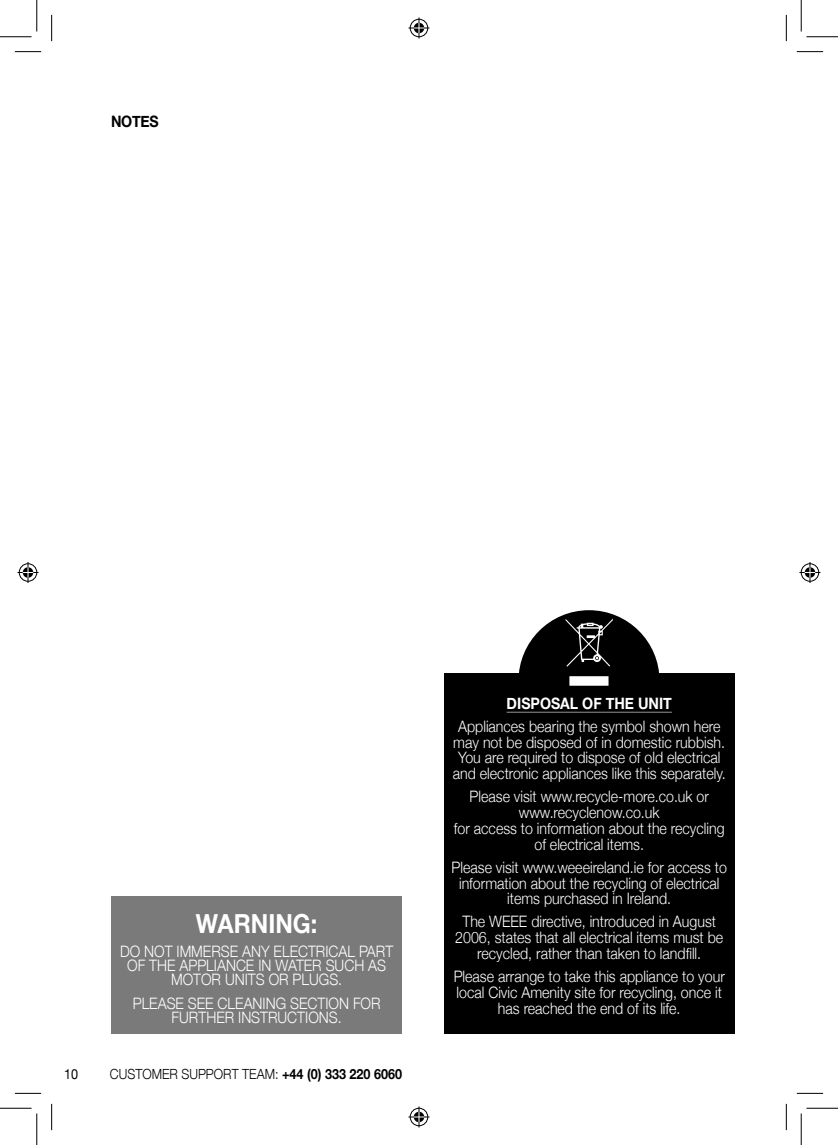
<style>
.page{position:relative;width:838px;height:1145px;background:#fff}
.page>*{position:absolute;margin:0;border:0;box-sizing:border-box;transform-origin:0 0}
.t1{font:700 26.25px "Helvetica Neue";color:#fff;scale:.9 1}
._90{font:300 15.75px/15.8px "Helvetica Neue";color:#fff;text-align:center;scale:.9 1}
.t2{font:700 15.75px "Helvetica Neue";color:#fff;scale:.9 1}
.t3{font:700 15.75px "Helvetica Neue";letter-spacing:-.02em;color:#000;scale:.9 1}
.t4{font:300 14px "Helvetica Neue";color:#000;scale:.9 1}
.t5{font:14px "Helvetica Neue";color:#000;scale:.9 1}
.s1{font-weight:700}
</style>
<div class="page">
<div style="left:111px;top:896px;width:291px;height:138px;background:#7a7a7a"></div>
<div style="left:518px;top:610px;width:141px;height:141px;background:#000;border-radius:50%"></div>
<div style="left:444px;top:673px;width:290px;height:361px;background:#000"></div>
<hr style="left:506px;top:712px;width:165px;height:1px;background:#959595">
<svg style="left:565px;top:619px;width:47px;height:67px"></svg>
<svg style="left:15px;top:51px;width:26px;height:1px"></svg>
<svg style="left:796px;top:51px;width:27px;height:1px"></svg>
<svg style="left:15px;top:1093px;width:26px;height:1px"></svg>
<svg style="left:796px;top:1093px;width:27px;height:1px"></svg>
<svg style="left:51px;top:15px;width:1px;height:26px"></svg>
<svg style="left:51px;top:1104px;width:1px;height:26px"></svg>
<svg style="left:786px;top:15px;width:1px;height:26px"></svg>
<svg style="left:786px;top:1104px;width:1px;height:26px"></svg>
<hr style="left:0;top:36px;width:32px;height:1px;background:#000">
<hr style="left:806px;top:36px;width:31px;height:1px;background:#000">
<hr style="left:0;top:1108px;width:32px;height:1px;background:#000">
<hr style="left:806px;top:1108px;width:31px;height:1px;background:#000">
<hr style="left:36px;top:0;width:1px;height:31px;background:#000">
<hr style="left:36px;top:1113px;width:1px;height:32px;background:#000">
<hr style="left:800px;top:0;width:1px;height:31px;background:#000">
<hr style="left:800px;top:1113px;width:1px;height:32px;background:#000">
<svg style="left:408px;top:18px;width:21px;height:21px"></svg>
<svg style="left:408px;top:1106px;width:21px;height:21px"></svg>
<svg style="left:18px;top:562px;width:21px;height:21px"></svg>
<svg style="left:799px;top:562px;width:21px;height:21px"></svg>
<p class="t3" style="left:111px;top:109px;width:54px">NOTES</p>
<p class="t1" style="left:196px;top:903px;width:136px">WARNING:</p>
<p class="_90" style="left:120px;top:943px;width:305px;line-height:14px">DO NOT IMMERSE ANY ELECTRICAL PART<br>OF THE APPLIANCE IN WATER SUCH AS<br>MOTOR UNITS OR PLUGS.</p>
<p class="_90" style="left:133px;top:995px;width:277px;line-height:14px">PLEASE SEE CLEANING SECTION FOR<br>FURTHER INSTRUCTIONS.</p>
<p class="t5" style="left:64px;top:1064px;width:17px">10</p>
<p class="t4" style="left:110px;top:1063px;width:326px">CUSTOMER SUPPORT TEAM: <span class="s1">+44 (0) 333 220 6060</span></p>
<p class="t2" style="left:506px;top:691px;width:185px">DISPOSAL OF THE UNIT</p>
<p class="_90" style="left:453px;top:717px;width:304px">Appliances bearing the symbol shown here may not be disposed of in domestic rubbish.<br>You are required to dispose of old electrical and electronic appliances like this separately.</p>
<p class="_90" style="left:454px;top:788px;width:302px">Please visit www.recycle-more.co.uk or www.recyclenow.co.uk<br>for access to information about the recycling of electrical items.</p>
<p class="_90" style="left:451px;top:858px;width:307px">Please visit www.weeeireland.ie for access to information about the recycling of electrical items purchased in Ireland.</p>
<p class="_90" style="left:455px;top:913px;width:299px">The WEEE directive, introduced in August<br>2006, states that all electrical items must be recycled, rather than taken to landfill.</p>
<p class="_90" style="left:453px;top:968px;width:303px">Please arrange to take this appliance to your local Civic Amenity site for recycling, once it has reached the end of its life.</p>
</div>
